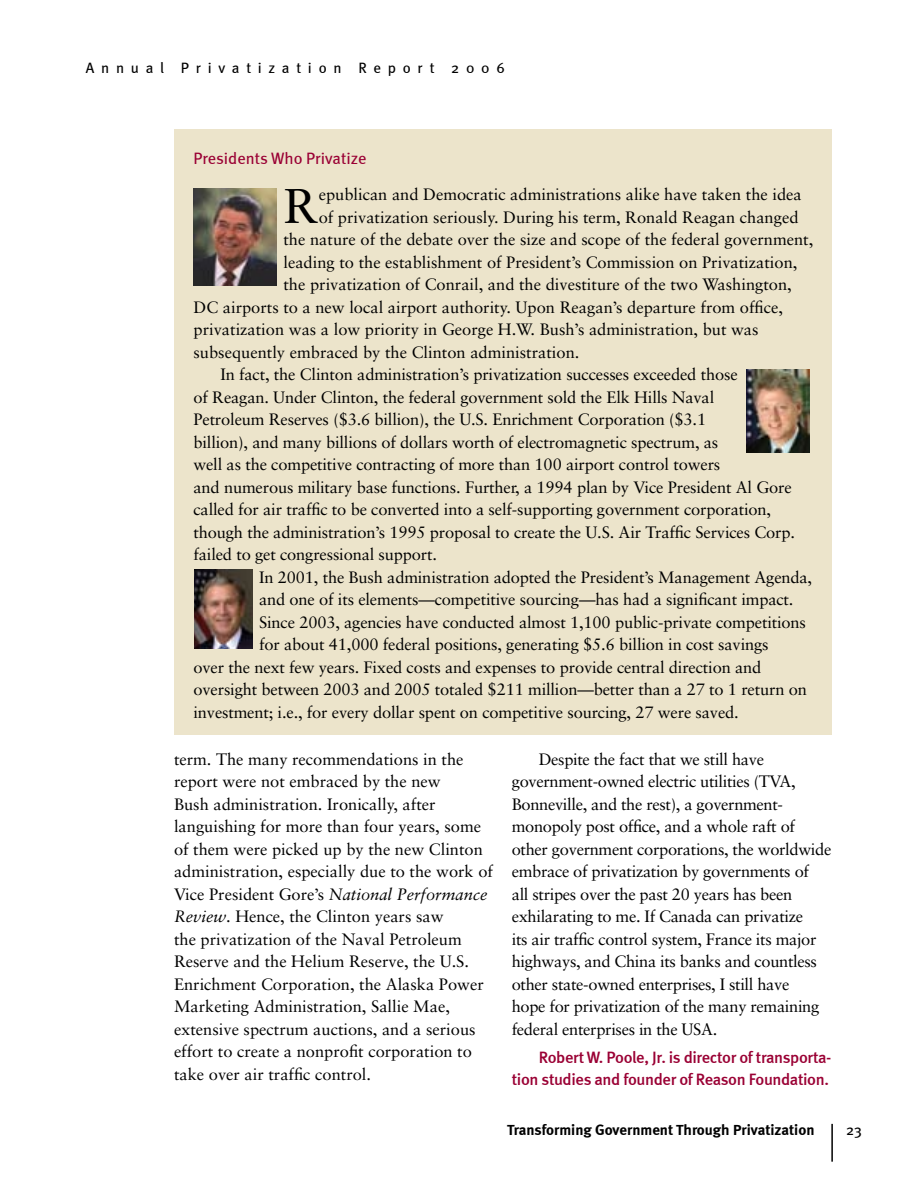
<style>
.page{position:relative;width:918px;height:1188px;background:#fff}
.page>*{position:absolute;margin:0;border:0;box-sizing:border-box;transform-origin:0 0}
.t1{font:48.75px "Sabon";color:#000}
.t2{font:16.5px/22.5px "Sabon";letter-spacing:-.01em;color:#000}
.t3{font:500 16.5px/22.5px "Meta";letter-spacing:-.02em;color:#9a0034;text-align:right}
.t4{font:16.5px "Meta";color:#9a0034}
.t5{font:700 15px "Meta";color:#000}
.t6{font:15px "Meta";letter-spacing:.45em;color:#000}
.s1{font-style:italic}
</style>
<div class="page">
<hr style="left:831px;top:1124px;width:2px;height:38px;background:#000">
<div style="left:174px;top:130px;width:658px;height:605px;background:#ece4cb"></div>
<img style="left:193px;top:188px;width:84px;height:98px">
<img style="left:194px;top:570px;width:58px;height:78px">
<img style="left:746px;top:369px;width:64px;height:83px">
<p class="t6" style="left:86px;top:59px;width:420px">Annual Privatization Report 2006</p>
<p class="t4" style="left:194px;top:149px;width:174px">Presidents Who Privatize</p>
<h1 class="t1" style="left:284px;top:177px;width:37px">R</h1>
<p class="t2" style="left:319px;top:183px;width:485px">epublican and Democratic administrations alike have taken the idea</p>
<p class="t2" style="left:319px;top:206px;width:481px">of privatization seriously. During his term, Ronald Reagan changed</p>
<p class="t2" style="left:284px;top:228px;width:531px">the nature of the debate over the size and scope of the federal government,</p>
<p class="t2" style="left:284px;top:251px;width:516px">leading to the establishment of President’s Commission on Privatization,</p>
<p class="t2" style="left:284px;top:273px;width:510px">the privatization of Conrail, and the divestiture of the two Washington,</p>
<p class="t2" style="left:194px;top:296px;width:591px">DC airports to a new local airport authority. Upon Reagan’s departure from office,</p>
<p class="t2" style="left:194px;top:318px;width:567px">privatization was a low priority in George H.W. Bush’s administration, but was</p>
<p class="t2" style="left:194px;top:341px;width:387px">subsequently embraced by the Clinton administration.</p>
<p class="t2" style="left:220px;top:363px;width:519px">In fact, the Clinton administration’s privatization successes exceeded those</p>
<p class="t2" style="left:194px;top:386px;width:522px">of Reagan. Under Clinton, the federal government sold the Elk Hills Naval</p>
<p class="t2" style="left:194px;top:408px;width:514px">Petroleum Reserves ($3.6 billion), the U.S. Enrichment Corporation ($3.1</p>
<p class="t2" style="left:194px;top:431px;width:526px">billion), and many billions of dollars worth of electromagnetic spectrum, as</p>
<p class="t2" style="left:194px;top:453px;width:528px">well as the competitive contracting of more than 100 airport control towers</p>
<p class="t2" style="left:194px;top:476px;width:600px">and numerous military base functions. Further, a 1994 plan by Vice President Al Gore</p>
<p class="t2" style="left:194px;top:498px;width:579px">called for air traffic to be converted into a self-supporting government corporation,</p>
<p class="t2" style="left:194px;top:521px;width:603px">though the administration’s 1995 proposal to create the U.S. Air Traffic Services Corp.</p>
<p class="t2" style="left:194px;top:543px;width:245px">failed to get congressional support.</p>
<p class="t2" style="left:259px;top:566px;width:555px">In 2001, the Bush administration adopted the President’s Management Agenda,</p>
<p class="t2" style="left:259px;top:588px;width:536px">and one of its elements—competitive sourcing—has had a significant impact.</p>
<p class="t2" style="left:259px;top:611px;width:548px">Since 2003, agencies have conducted almost 1,100 public-private competitions</p>
<p class="t2" style="left:259px;top:633px;width:511px">for about 41,000 federal positions, generating $5.6 billion in cost savings</p>
<p class="t2" style="left:194px;top:656px;width:569px">over the next few years. Fixed costs and expenses to provide central direction and</p>
<p class="t2" style="left:194px;top:678px;width:615px">oversight between 2003 and 2005 totaled $211 million—better than a 27 to 1 return on</p>
<p class="t2" style="left:194px;top:701px;width:547px">investment; i.e., for every dollar spent on competitive sourcing, 27 were saved.</p>
<p class="t2" style="left:174px;top:748px;width:321px">term. The many recommendations in the report were not embraced by the new<br>Bush administration. Ironically, after languishing for more than four years, some of them were picked up by the new Clinton administration, especially due to the work of Vice President Gore’s <span class="s1">National Performance Review</span>. Hence, the Clinton years saw<br>the privatization of the Naval Petroleum Reserve and the Helium Reserve, the U.S.<br>Enrichment Corporation, the Alaska Power Marketing Administration, Sallie Mae, extensive spectrum auctions, and a serious effort to create a nonprofit corporation to take over air traffic control.</p>
<p class="t2" style="left:512px;top:748px;width:321px;text-indent:27px">Despite the fact that we still have government-owned electric utilities (TVA, Bonneville, and the rest), a government&shy;monopoly post office, and a whole raft of other government corporations, the worldwide embrace of privatization by governments of<br>all stripes over the past 20 years has been exhilarating to me. If Canada can privatize<br>its air traffic control system, France its major highways, and China its banks and countless other state-owned enterprises, I still have<br>hope for privatization of the many remaining federal enterprises in the USA.</p>
<p class="t3" style="left:512px;top:1046px;width:321px">Robert W. Poole, Jr. is director of transporta&shy;tion studies and founder of Reason Foundation.</p>
<p class="t5" style="left:507px;top:1121px;width:309px">Transforming Government Through Privatization</p>
<p class="t6" style="left:846px;top:1121px;width:17px">23</p>
</div>
